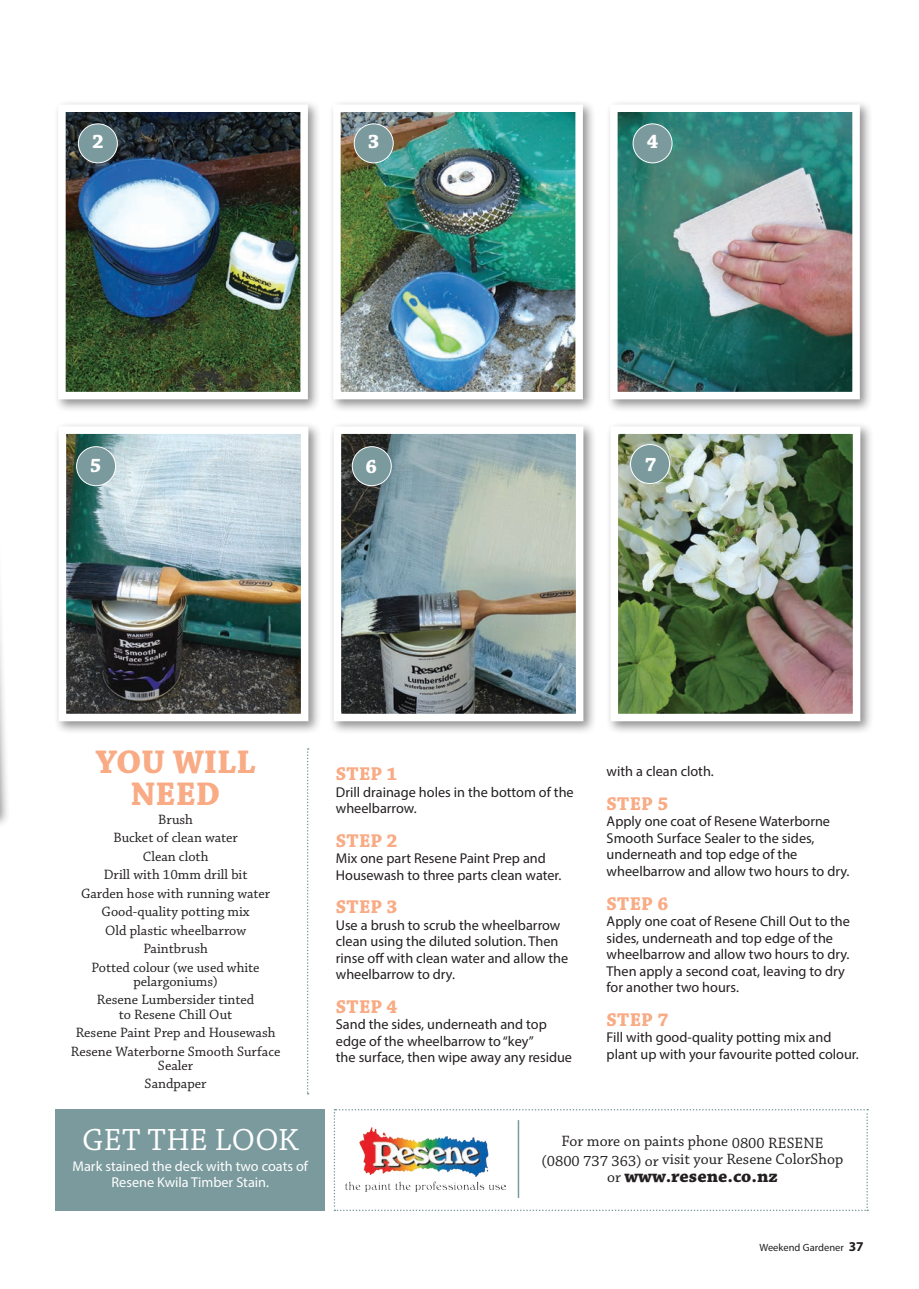
<style>
.page{position:relative;width:919px;height:1289px;background:#fff}
.page>*{position:absolute;margin:0;border:0;box-sizing:border-box;transform-origin:0 0}
.t1{font:700 34.5px/31.5px "Chaparral Pro";color:#f8ab84;text-align:center}
.t2{font:32.25px "Chaparral Pro";letter-spacing:.015em;color:#fff}
.t3{font:700 20.55px "Chaparral Pro";color:#fff}
.t4{font:700 19.5px "Chaparral Pro";letter-spacing:.01em;color:#f8ab84}
.t5{font:700 18.75px "Chaparral Pro";color:#231f20}
.t6{font:15.75px/18px "Chaparral Pro";color:#231f20;text-align:center}
.t7{font:14.25px/16.5px "Myriad Pro";color:#231f20}
.t8{font:14.25px/18.5px "Chaparral Pro";color:#231f20;text-align:center}
.t9{font:14.25px/16.5px "Myriad Pro";color:#fff;text-align:center}
.t10{font:10.5px "Myriad Pro";color:#231f20}
.s1{font-weight:400;font-size:15.75px}
.s2{font-weight:700;font-size:13.5px}
</style>
<div class="page">
<svg style="left:0;top:611px;width:5px;height:213px"></svg>
<div style="left:55px;top:1108px;width:270px;height:102px;background:#7b9a9d"></div>
<svg style="left:307px;top:748px;width:1px;height:346px"></svg>
<div style="left:53px;top:100px;width:268px;height:312px;background:#231f20;opacity:.5"></div>
<img style="left:67px;top:113px;width:232px;height:277px">
<div style="left:58px;top:104px;width:250px;height:295px;border:8px solid #fff"></div>
<div style="left:328px;top:100px;width:268px;height:312px;background:#231f20;opacity:.5"></div>
<img style="left:342px;top:113px;width:232px;height:277px">
<div style="left:333px;top:104px;width:250px;height:295px;border:8px solid #fff"></div>
<div style="left:605px;top:100px;width:268px;height:312px;background:#231f20;opacity:.5"></div>
<img style="left:619px;top:113px;width:231px;height:277px">
<div style="left:610px;top:104px;width:249px;height:295px;border:8px solid #fff"></div>
<div style="left:54px;top:421px;width:268px;height:313px;background:#231f20;opacity:.5"></div>
<img style="left:68px;top:435px;width:231px;height:277px">
<div style="left:59px;top:426px;width:249px;height:295px;border:8px solid #fff"></div>
<div style="left:329px;top:421px;width:268px;height:313px;background:#231f20;opacity:.5"></div>
<img style="left:342px;top:435px;width:232px;height:277px">
<div style="left:333px;top:426px;width:250px;height:295px;border:8px solid #fff"></div>
<div style="left:605px;top:421px;width:268px;height:313px;background:#231f20;opacity:.5"></div>
<img style="left:619px;top:435px;width:232px;height:277px">
<div style="left:610px;top:426px;width:250px;height:295px;border:8px solid #fff"></div>
<div style="left:78px;top:124px;width:39px;height:39px;background:#7b9a9d;border-radius:50%"></div>
<div style="left:78px;top:123px;width:40px;height:40px;border:1px solid #fff;border-radius:50%"></div>
<div style="left:77px;top:446px;width:39px;height:39px;background:#7b9a9d;border-radius:50%"></div>
<div style="left:76px;top:446px;width:40px;height:40px;border:1px solid #fff;border-radius:50%"></div>
<div style="left:354px;top:124px;width:39px;height:39px;background:#7b9a9d;border-radius:50%"></div>
<div style="left:354px;top:123px;width:39px;height:40px;border:1px solid #fff;border-radius:50%"></div>
<div style="left:352px;top:446px;width:39px;height:39px;background:#7b9a9d;border-radius:50%"></div>
<div style="left:352px;top:446px;width:40px;height:40px;border:1px solid #fff;border-radius:50%"></div>
<div style="left:633px;top:124px;width:39px;height:39px;background:#7b9a9d;border-radius:50%"></div>
<div style="left:632px;top:123px;width:40px;height:40px;border:1px solid #fff;border-radius:50%"></div>
<div style="left:630px;top:444px;width:39px;height:39px;background:#7b9a9d;border-radius:50%"></div>
<div style="left:630px;top:444px;width:40px;height:40px;border:1px solid #fff;border-radius:50%"></div>
<svg style="left:333px;top:1109px;width:535px;height:101px"></svg>
<hr style="left:517px;top:1120px;width:2px;height:77px;background:#7b9a9d">
<h3 class="t3" style="left:92px;top:130px;width:13px">2</h3>
<h3 class="t3" style="left:368px;top:130px;width:13px">3</h3>
<h3 class="t3" style="left:646px;top:130px;width:13px">4</h3>
<h3 class="t3" style="left:90px;top:453px;width:13px">5</h3>
<h3 class="t3" style="left:365px;top:454px;width:13px">6</h3>
<h3 class="t3" style="left:644px;top:452px;width:13px">7</h3>
<h1 class="t1" style="left:96px;top:748px;width:162px">You will need</h1>
<p class="t8" style="left:81px;top:810px;width:190px">Brush<br>Bucket of clean water<br>Clean cloth<br>Drill with 10mm drill bit<br>Garden hose with running water<br>Good-quality potting mix<br>Old plastic wheelbarrow<br>Paintbrush<br>Potted colour (we used white</p>
<p class="t8" style="left:97px;top:972px;width:159px">pelargoniums)<br>Resene Lumbersider tinted</p>
<p class="t8" style="left:71px;top:1005px;width:211px">to Resene Chill Out<br>Resene Paint Prep and Housewash<br>Resene Waterborne Smooth Surface</p>
<p class="t8" style="left:145px;top:1056px;width:63px">Sealer<br>Sandpaper</p>
<h2 class="t2" style="left:82px;top:1121px;width:154px">Get the loo</h2>
<h2 class="t2" style="left:278px;top:1121px;width:22px">k</h2>
<p class="t9" style="left:73px;top:1157px;width:237px">Mark stained the deck with two coats of<br>Resene Kwila Timber Stain.</p>
<h3 class="t4" style="left:336px;top:762px;width:63px">Step 1</h3>
<p class="t7" style="left:336px;top:783px;width:239px">Drill drainage holes in the bottom of the wheelbarrow.</p>
<h3 class="t4" style="left:336px;top:829px;width:63px">Step 2</h3>
<p class="t7" style="left:336px;top:850px;width:227px">Mix one part Resene Paint Prep and<br>Housewash to three parts clean water.</p>
<h3 class="t4" style="left:336px;top:895px;width:63px">Step 3</h3>
<p class="t7" style="left:336px;top:916px;width:234px">Use a brush to scrub the wheelbarrow clean using the diluted solution. Then rinse off with clean water and allow the wheelbarrow to dry.</p>
<h3 class="t4" style="left:336px;top:995px;width:63px">Step 4</h3>
<p class="t7" style="left:336px;top:1016px;width:238px">Sand the sides, underneath and top edge of the wheelbarrow to “key”<br>the surface, then wipe away any residue</p>
<p class="t7" style="left:606px;top:763px;width:109px">with a clean cloth.</p>
<h3 class="t4" style="left:606px;top:792px;width:63px">Step 5</h3>
<p class="t7" style="left:606px;top:813px;width:244px">Apply one coat of Resene Waterborne Smooth Surface Sealer to the sides, underneath and top edge of the wheelbarrow and allow two hours to dry.</p>
<h3 class="t4" style="left:606px;top:891px;width:63px">Step 6</h3>
<p class="t7" style="left:606px;top:912px;width:245px">Apply one coat of Resene Chill Out to the sides, underneath and top edge of the wheelbarrow and allow two hours to dry.<br>Then apply a second coat, leaving to dry for another two hours.</p>
<h3 class="t4" style="left:606px;top:1007px;width:63px">Step 7</h3>
<p class="t7" style="left:606px;top:1028px;width:253px">Fill with good-quality potting mix and plant up with your favourite potted colour.</p>
<p class="t6" style="left:541px;top:1132px;width:303px">For more on paints phone 0800 RESENE (0800 737 363) or visit your Resene ColorShop</p>
<h3 class="t5" style="left:607px;top:1165px;width:172px"><span class="s1">or</span> www.resene.co.nz</h3>
<p class="t10" style="left:759px;top:1240px;width:106px">Weekend Gardener <span class="s2">37</span></p>
</div>
